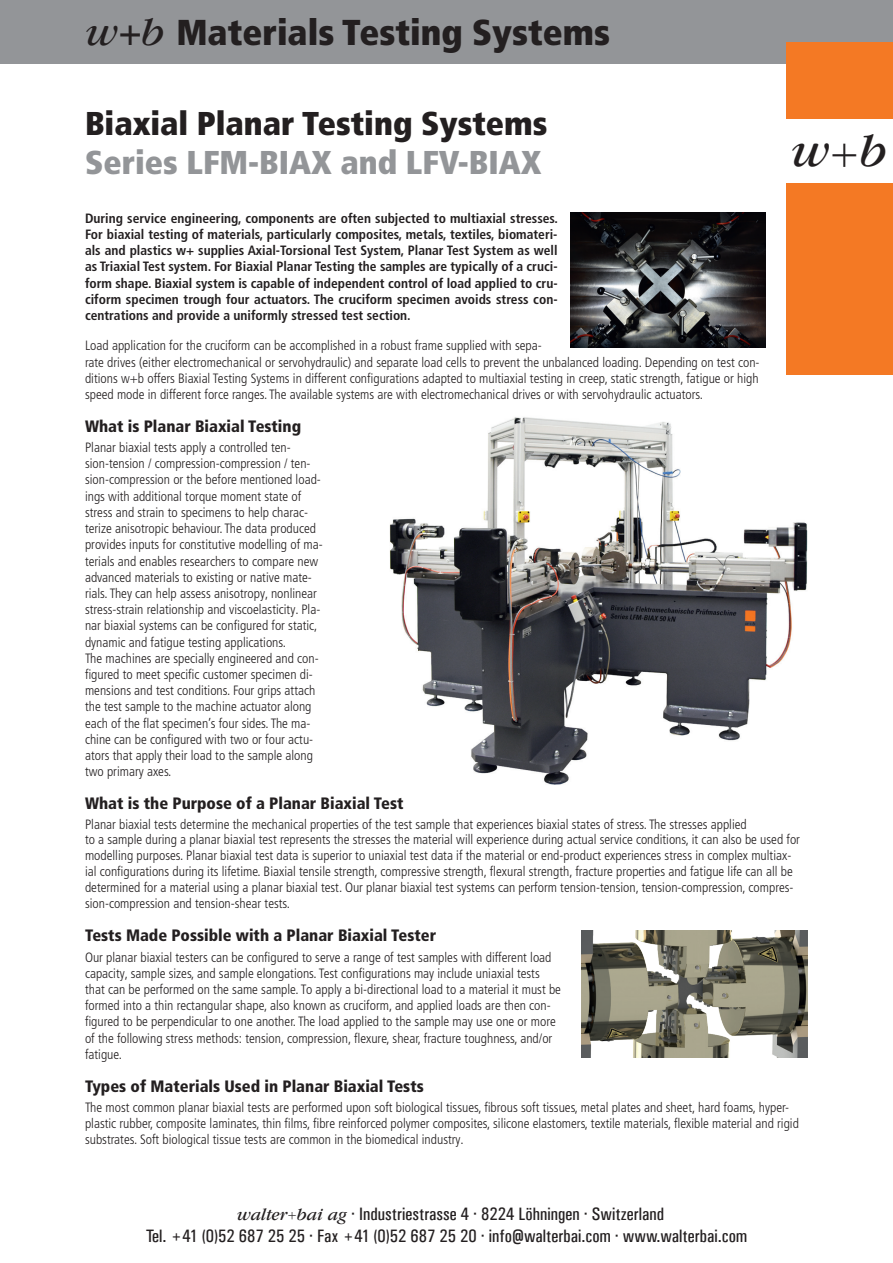
<style>
.page{position:relative;width:893px;height:1263px;background:#fff}
.page>*{position:absolute;margin:0;border:0;box-sizing:border-box;transform-origin:0 0}
.t1{font:italic 49.5px "Garamond";color:#231f20}
.t2{font:900 condensed 36px "Frutiger LT Pro";color:#231f20}
.t3{font:900 condensed 33px "Frutiger LT Pro";color:#231f20}
.t4{font:900 condensed 33px "Frutiger LT Pro";color:#939598}
.t5{font:18px/21.6px "Univers Condensed";color:#231f20;text-align:center}
.t6{font:900 condensed 16.5px "Frutiger LT Pro";color:#231f20}
.t7{font:300 condensed 13.5px/16.2px "Frutiger LT Pro";color:#231f20}
.t8{font:700 condensed 13.5px/16.2px "Frutiger LT Pro";color:#231f20;text-align:justify}
.s1{font-family:"Garamond";font-weight:400;font-style:italic;font-stretch:normal;font-size:42px}
.s2{font-family:"Garamond";font-weight:400;font-style:italic;font-stretch:normal;font-size:39px}
.s3{font-style:normal;font-size:45px}
.s4{font-family:"Garamond";font-style:italic}
.s5{font-family:"Garamond";font-size:14.25px}
</style>
<div class="page">
<div style="left:0;top:0;width:893px;height:64px;background:#939598"></div>
<div style="left:787px;top:183px;width:106px;height:191px;background:#f47924"></div>
<div style="left:787px;top:43px;width:106px;height:76px;background:#f47924"></div>
<img style="left:389px;top:417px;width:419px;height:368px">
<img style="left:570px;top:213px;width:195px;height:135px">
<img style="left:581px;top:930px;width:226px;height:127px">
<h2 class="t2" style="left:85px;top:10px;width:527px"><span class="s1">w</span><span class="s2">+</span><span class="s1">b</span> Materials Testing Systems</h2>
<h3 class="t3" style="left:85px;top:104px;width:464px">Biaxial Planar Testing Systems</h3>
<h3 class="t4" style="left:85px;top:143px;width:458px">Series LFM-BIAX and LFV-BIAX</h3>
<p class="t8" style="left:85px;top:210px;width:475px">During service engineering, components are often subjected to multiaxial stresses.<br>For biaxial testing of materials, particularly composites, metals, textiles, biomateri&shy;als and plastics w+ supplies Axial-Torsional Test System, Planar Test System as well as Triaxial Test system. For Biaxial Planar Testing the samples are typically of a cruci&shy;form shape. Biaxial system is capable of independent control of load applied to cru&shy;ciform specimen trough four actuators. The cruciform specimen avoids stress con&shy;centrations and provide a uniformly stressed test section.</p>
<p class="t7" style="left:85px;top:338px;width:676px">Load application for the cruciform can be accomplished in a robust frame supplied with sepa-<br>rate drives (either electromechanical or servohydraulic) and separate load cells to prevent the unbalanced loading. Depending on test con&shy;ditions w+b offers Biaxial Testing Systems in different configurations adapted to multiaxial testing in creep, static strength, fatigue or high speed mode in different force ranges. The available systems are with electromechanical drives or with servohydraulic actuators.</p>
<p class="t6" style="left:85px;top:416px;width:218px">What is Planar Biaxial Testing</p>
<p class="t7" style="left:85px;top:439px;width:239px">Planar biaxial tests apply a controlled ten&shy;sion-tension / compression-compression / ten&shy;sion-compression or the before mentioned load&shy;ings with additional torque moment state of stress and strain to specimens to help charac&shy;terize anisotropic behaviour. The data produced provides inputs for constitutive modelling of ma&shy;terials and enables researchers to compare new advanced materials to existing or native mate&shy;rials. They can help assess anisotropy, nonlinear stress-strain relationship and viscoelasticity. Pla&shy;nar biaxial systems can be configured for static, dynamic and fatigue testing applications.<br>The machines are specially engineered and con&shy;figured to meet specific customer specimen di&shy;mensions and test conditions. Four grips attach the test sample to the machine actuator along each of the flat specimen’s four sides. The ma&shy;chine can be configured with two or four actu&shy;ators that apply their load to the sample along two primary axes.</p>
<p class="t6" style="left:85px;top:793px;width:320px">What is the Purpose of a Planar Biaxial Test</p>
<p class="t7" style="left:85px;top:818px;width:716px;line-height:14.2px">Planar biaxial tests determine the mechanical properties of the test sample that experiences biaxial states of stress. The stresses applied<br>to a sample during a planar biaxial test represents the stresses the material will experience during actual service conditions, it can also be used for</p>
<p class="t7" style="left:85px;top:847px;width:710px">modelling purposes. Planar biaxial test data is superior to uniaxial test data if the material or end-product experiences stress in complex multiax&shy;ial configurations during its lifetime. Biaxial tensile strength, compressive strength, flexural strength, fracture properties and fatigue life can all be determined for a material using a planar biaxial test. Our planar biaxial test systems can perform tension-tension, tension-compression, compres&shy;sion-compression and tension-shear tests.</p>
<p class="t6" style="left:85px;top:925px;width:353px">Tests Made Possible with a Planar Biaxial Tester</p>
<p class="t7" style="left:85px;top:949px;width:477px">Our planar biaxial testers can be configured to serve a range of test samples with different load capacity, sample sizes, and sample elongations. Test configurations may include uniaxial tests that can be performed on the same sample. To apply a bi-directional load to a material it must be formed into a thin rectangular shape, also known as cruciform, and applied loads are then con&shy;figured to be perpendicular to one another. The load applied to the sample may use one or more of the following stress methods: tension, compression, flexure, shear, fracture toughness, and/or fatigue.</p>
<p class="t6" style="left:85px;top:1076px;width:340px">Types of Materials Used in Planar Biaxial Tests</p>
<p class="t7" style="left:85px;top:1099px;width:715px">The most common planar biaxial tests are performed upon soft biological tissues, fibrous soft tissues, metal plates and sheet, hard foams, hyper&shy;plastic rubber, composite laminates, thin films, fibre reinforced polymer composites, silicone elastomers, textile materials, flexible material and rigid substrates. Soft biological tissue tests are common in the biomedical industry.</p>
<h1 class="t1" style="left:791px;top:121px;width:98px">w<span class="s3">+</span>b</h1>
<h3 class="t5" style="left:146px;top:1203px;width:603px"><span class="s4">walter</span><span class="s5">+</span><span class="s4">bai ag</span> · Industriestrasse 4 · 8224 Löhningen · Switzerland<br>Tel. +41 (0)52 687 25 25 · Fax +41 (0)52 687 25 20 · info@walterbai.com · www.walterbai.com</h3>
</div>
